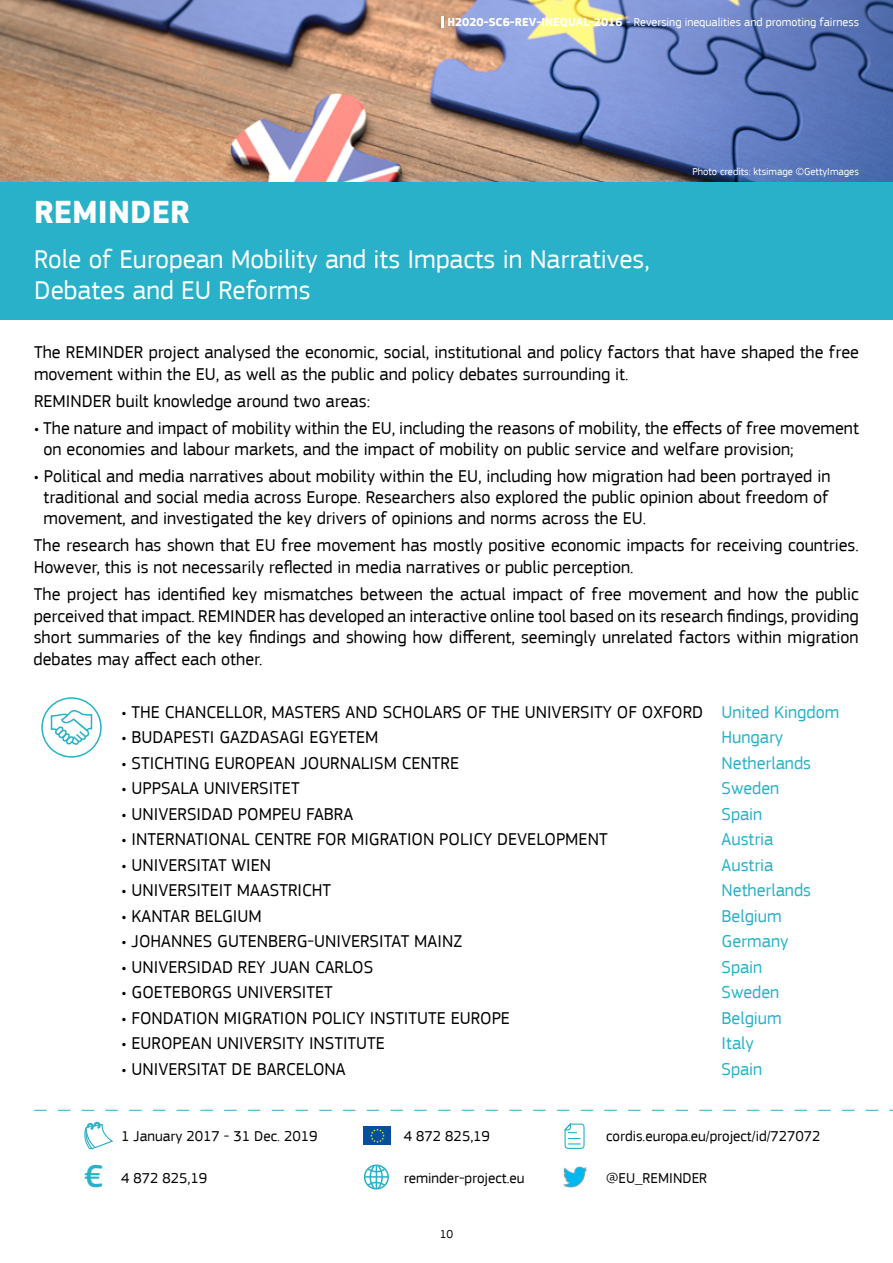
<style>
.page{position:relative;width:893px;height:1263px;background:#fff}
.page>*{position:absolute;margin:0;border:0;box-sizing:border-box;transform-origin:0 0}
.t1{font:700 33px "EC Square Sans Pro";color:#fff}
.t2{font:27px/31.5px "EC Square Sans Pro";color:#fff}
.t3{font:18px/21.6px "EC Square Sans Pro";color:#000}
.t4{font:18px "EC Square Sans Pro";color:#28b1c8}
.t5{font:15px "EC Square Sans Pro";color:#000}
.t6{font:12px "EC Square Sans Pro";color:#fff}
.t7{font:12px "EC Square Sans Pro";color:#000}
.t8{font:10.5px "EC Square Sans Pro";color:#fff}
.s1{font-weight:700}
.s2{color:#28b1c8}
.s3{font-weight:500;font-size:33px;color:#28b1c8}
</style>
<div class="page">
<img style="left:0;top:0;width:893px;height:182px">
<div style="left:0;top:182px;width:893px;height:138px;background:#28b1c8"></div>
<svg style="left:442px;top:16px;width:2px;height:12px"></svg>
<svg style="left:34px;top:1110px;width:859px;height:1px"></svg>
<svg style="left:42px;top:698px;width:59px;height:59px"></svg>
<div style="left:41px;top:697px;width:61px;height:61px;border:2px solid #28b1c8;border-radius:50%"></div>
<svg style="left:50px;top:706px;width:43px;height:41px"></svg>
<svg style="left:84px;top:1121px;width:29px;height:29px"></svg>
<div style="left:364px;top:1127px;width:27px;height:18px;background:#054f9c"></div>
<svg style="left:370px;top:1128px;width:15px;height:15px"></svg>
<svg style="left:564px;top:1123px;width:21px;height:26px"></svg>
<div style="left:364px;top:1164px;width:25px;height:25px;border:2px solid #28b1c8;border-radius:50%"></div>
<svg style="left:365px;top:1164px;width:23px;height:26px"></svg>
<img style="left:564px;top:1166px;width:23px;height:22px">
<p class="t6" style="left:447px;top:16px;width:413px"><span class="s1">H2020-SC6-REV-INEQUAL-2016</span> - Reversing inequalities and promoting fairness</p>
<h1 class="t1" style="left:34px;top:192px;width:158px">REMINDER</h1>
<h2 class="t2" style="left:34px;top:243px;width:617px">Role of European Mobility and its Impacts in Narratives,<br>Debates and EU Reforms</h2>
<p class="t8" style="left:692px;top:165px;width:168px">Photo credits: ktsimage ©GettyImages</p>
<p class="t3" style="left:34px;top:341px;width:826px">The REMINDER project analysed the economic, social, institutional and policy factors that have shaped the free movement within the EU, as well as the public and policy debates surrounding it.</p>
<p class="t3" style="left:34px;top:390px;width:338px">REMINDER built knowledge around two areas:</p>
<p class="t3" style="left:44px;top:417px;width:817px;line-height:21px;text-indent:-10px">• The nature and impact of mobility within the EU, including the reasons of mobility, the effects of free movement on economies and labour markets, and the impact of mobility on public service and welfare provision;</p>
<p class="t3" style="left:44px;top:465px;width:788px;text-align:justify;text-indent:-10px">• Political and media narratives about mobility within the EU, including how migration had been portrayed in traditional and social media across Europe. Researchers also explored the public opinion about freedom of movement, and investigated the key drivers of opinions and norms across the EU.</p>
<p class="t3" style="left:34px;top:535px;width:826px">The research has shown that EU free movement has mostly positive economic impacts for receiving countries.<br>However, this is not necessarily reflected in media narratives or public perception.</p>
<p class="t3" style="left:34px;top:583px;width:827px;text-align:justify">The project has identified key mismatches between the actual impact of free movement and how the public perceived that impact. REMINDER has developed an interactive online tool based on its research findings, providing short summaries of the key findings and showing how different, seemingly unrelated factors within migration debates may affect each other.</p>
<p class="t3" style="left:122px;top:701px;width:719px">• THE CHANCELLOR, MASTERS AND SCHOLARS OF THE UNIVERSITY OF OXFORD <span class="s2">United Kingdom</span></p>
<p class="t3" style="left:122px;top:726px;width:258px">• BUDAPESTI GAZDASAGI EGYETEM</p>
<p class="t4" style="left:722px;top:726px;width:63px">Hungary</p>
<p class="t3" style="left:122px;top:752px;width:339px">• STICHTING EUROPEAN JOURNALISM CENTRE</p>
<p class="t4" style="left:722px;top:752px;width:91px">Netherlands</p>
<p class="t3" style="left:122px;top:777px;width:180px">• UPPSALA UNIVERSITET</p>
<p class="t4" style="left:722px;top:778px;width:59px">Sweden</p>
<p class="t3" style="left:122px;top:803px;width:233px">• UNIVERSIDAD POMPEU FABRA</p>
<p class="t4" style="left:722px;top:803px;width:42px">Spain</p>
<p class="t3" style="left:122px;top:828px;width:488px">• INTERNATIONAL CENTRE FOR MIGRATION POLICY DEVELOPMENT</p>
<p class="t4" style="left:722px;top:829px;width:53px">Austria</p>
<p class="t3" style="left:122px;top:854px;width:151px">• UNIVERSITAT WIEN</p>
<p class="t4" style="left:722px;top:854px;width:53px">Austria</p>
<p class="t3" style="left:122px;top:879px;width:211px">• UNIVERSITEIT MAASTRICHT</p>
<p class="t4" style="left:722px;top:880px;width:91px">Netherlands</p>
<p class="t3" style="left:122px;top:905px;width:142px">• KANTAR BELGIUM</p>
<p class="t4" style="left:722px;top:905px;width:62px">Belgium</p>
<p class="t3" style="left:122px;top:930px;width:342px">• JOHANNES GUTENBERG-UNIVERSITAT MAINZ</p>
<p class="t4" style="left:722px;top:931px;width:68px">Germany</p>
<p class="t3" style="left:122px;top:956px;width:253px">• UNIVERSIDAD REY JUAN CARLOS</p>
<p class="t4" style="left:722px;top:956px;width:42px">Spain</p>
<p class="t3" style="left:122px;top:981px;width:213px">• GOETEBORGS UNIVERSITET</p>
<p class="t4" style="left:722px;top:982px;width:59px">Sweden</p>
<p class="t3" style="left:122px;top:1007px;width:390px">• FONDATION MIGRATION POLICY INSTITUTE EUROPE</p>
<p class="t4" style="left:722px;top:1007px;width:62px">Belgium</p>
<p class="t3" style="left:122px;top:1032px;width:265px">• EUROPEAN UNIVERSITY INSTITUTE</p>
<p class="t4" style="left:722px;top:1033px;width:34px">Italy</p>
<p class="t3" style="left:122px;top:1058px;width:226px">• UNIVERSITAT DE BARCELONA</p>
<p class="t4" style="left:722px;top:1058px;width:42px">Spain</p>
<p class="t5" style="left:121px;top:1128px;width:198px">1 January 2017 - 31 Dec. 2019</p>
<p class="t5" style="left:404px;top:1128px;width:88px">4 872 825,19</p>
<p class="t5" style="left:606px;top:1128px;width:216px">cordis.europa.eu/project/id/727072</p>
<p class="t5" style="left:84px;top:1169px;width:124px"><span class="s3">€</span> 4 872 825,19</p>
<p class="t5" style="left:404px;top:1169px;width:122px">reminder-project.eu</p>
<p class="t5" style="left:606px;top:1169px;width:102px">@EU_REMINDER</p>
<p class="t7" style="left:440px;top:1227px;width:15px">10</p>
</div>
